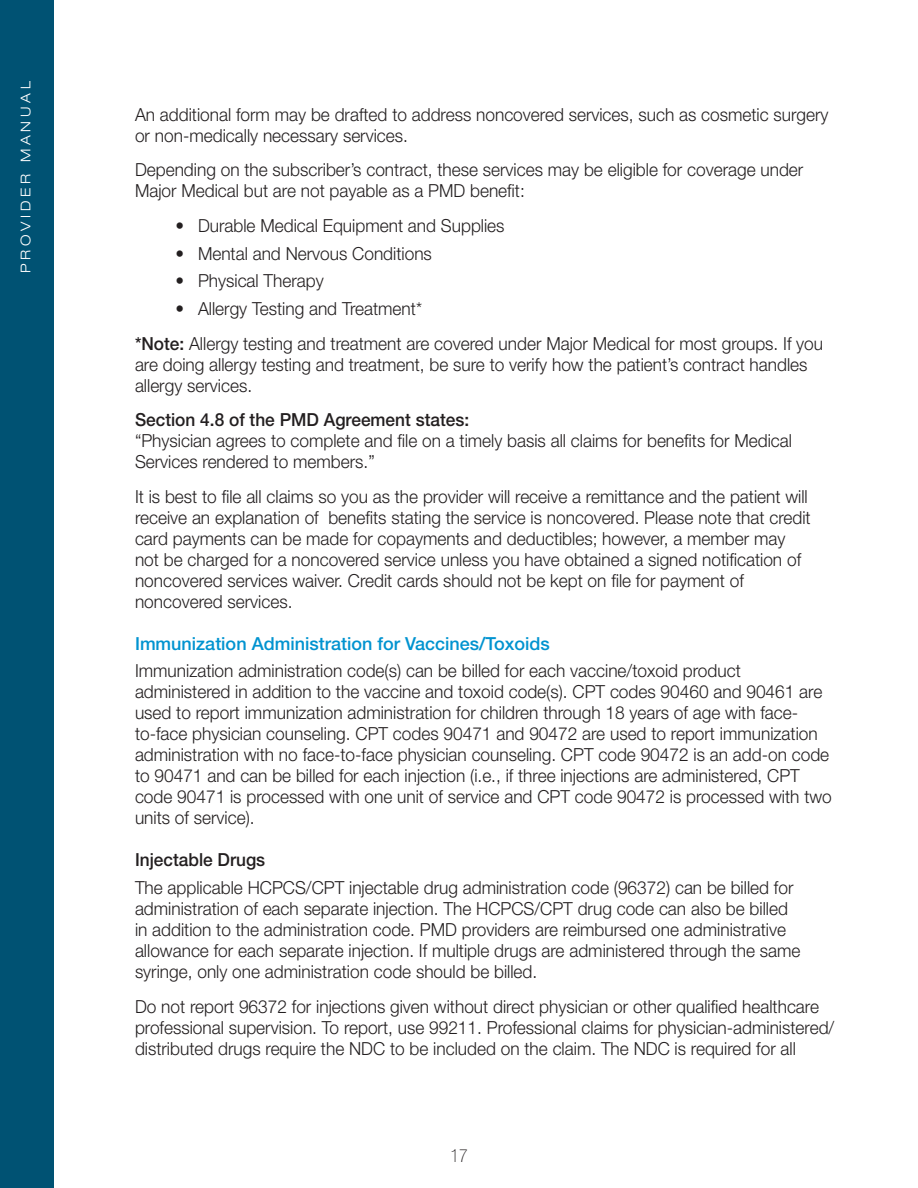
<style>
.page{position:relative;width:918px;height:1188px;background:#fff}
.page>*{position:absolute;margin:0;border:0;box-sizing:border-box;transform-origin:0 0}
.BODY12_14{font:300 18px/21px "Helvetica Neue LT Std";color:#231f20;scale:.96 1}
.SECTION_12_14_BLUE{font:500 18px "Helvetica Neue LT Std";color:#0093d0}
.BODY12_14-2{font:500 18px "Helvetica Neue LT Std";color:#231f20;scale:.96 1}
.SUBHD_12_14{font:500 18px "Helvetica Neue LT Std";color:#231f20;scale:.96 1}
.t1{font:100 condensed 18px "Helvetica Neue LT Std";color:#231f20}
.t2{font:300 expanded 13.5px "Helvetica Neue LT Std";letter-spacing:.28em;color:#fff}
.s1{font-weight:500}
</style>
<div class="page">
<div style="left:0;top:0;width:54px;height:1188px;background:#005273"></div>
<p class="t2" style="left:18px;top:273px;width:193px;rotate:-90deg">PROVIDER MANUAL</p>
<p class="BODY12_14" style="left:135px;top:104px;width:724px">An additional form may be drafted to address noncovered services, such as cosmetic surgery or non-medically necessary services.</p>
<p class="BODY12_14" style="left:135px;top:159px;width:698px">Depending on the subscriber’s contract, these services may be eligible for coverage under<br>Major Medical but are not payable as a PMD benefit:</p>
<p class="BODY12_14" style="left:176px;top:215px;width:344px">• Durable Medical Equipment and Supplies</p>
<p class="BODY12_14" style="left:176px;top:242px;width:269px">• Mental and Nervous Conditions</p>
<p class="BODY12_14" style="left:176px;top:270px;width:156px">• Physical Therapy</p>
<p class="BODY12_14" style="left:176px;top:298px;width:258px">• Allergy Testing and Treatment*</p>
<p class="BODY12_14" style="left:135px;top:332px;width:718px"><span class="s1">*Note:</span> Allergy testing and treatment are covered under Major Medical for most groups. If you are doing allergy testing and treatment, be sure to verify how the patient’s contract handles allergy services.</p>
<p class="BODY12_14-2" style="left:135px;top:409px;width:350px">Section 4.8 of the PMD Agreement states:</p>
<p class="BODY12_14" style="left:135px;top:430px;width:686px">“Physician agrees to complete and file on a timely basis all claims for benefits for Medical<br>Services rendered to members.”</p>
<p class="BODY12_14" style="left:135px;top:485px;width:705px">It is best to file all claims so you as the provider will receive a remittance and the patient will receive an explanation of benefits stating the service is noncovered. Please note that credit card payments can be made for copayments and deductibles; however, a member may not be charged for a noncovered service unless you have obtained a signed notification of noncovered services waiver. Credit cards should not be kept on file for payment of</p>
<p class="BODY12_14" style="left:135px;top:590px;width:166px">noncovered services.</p>
<p class="SECTION_12_14_BLUE" style="left:135px;top:632px;width:416px">Immunization Administration for Vaccines/Toxoids</p>
<p class="BODY12_14" style="left:135px;top:660px;width:727px">Immunization administration code(s) can be billed for each vaccine/toxoid product administered in addition to the vaccine and toxoid code(s). CPT codes 90460 and 90461 are used to report immunization administration for children through 18 years of age with face&shy;to-face physician counseling. CPT codes 90471 and 90472 are used to report immunization administration with no face-to-face physician counseling. CPT code 90472 is an add-on code to 90471 and can be billed for each injection (i.e., if three injections are administered, CPT code 90471 is processed with one unit of service and CPT code 90472 is processed with two units of service).</p>
<p class="SUBHD_12_14" style="left:135px;top:849px;width:137px">Injectable Drugs</p>
<p class="BODY12_14" style="left:135px;top:877px;width:695px">The applicable HCPCS/CPT injectable drug administration code (96372) can be billed for administration of each separate injection. The HCPCS/CPT drug code can also be billed in addition to the administration code. PMD providers are reimbursed one administrative allowance for each separate injection. If multiple drugs are administered through the same syringe, only one administration code should be billed.</p>
<p class="BODY12_14" style="left:135px;top:995px;width:730px">Do not report 96372 for injections given without direct physician or other qualified healthcare professional supervision. To report, use 99211. Professional claims for physician-administered/ distributed drugs require the NDC to be included on the claim. The NDC is required for all</p>
<p class="t1" style="left:450px;top:1146px;width:19px">17</p>
</div>
